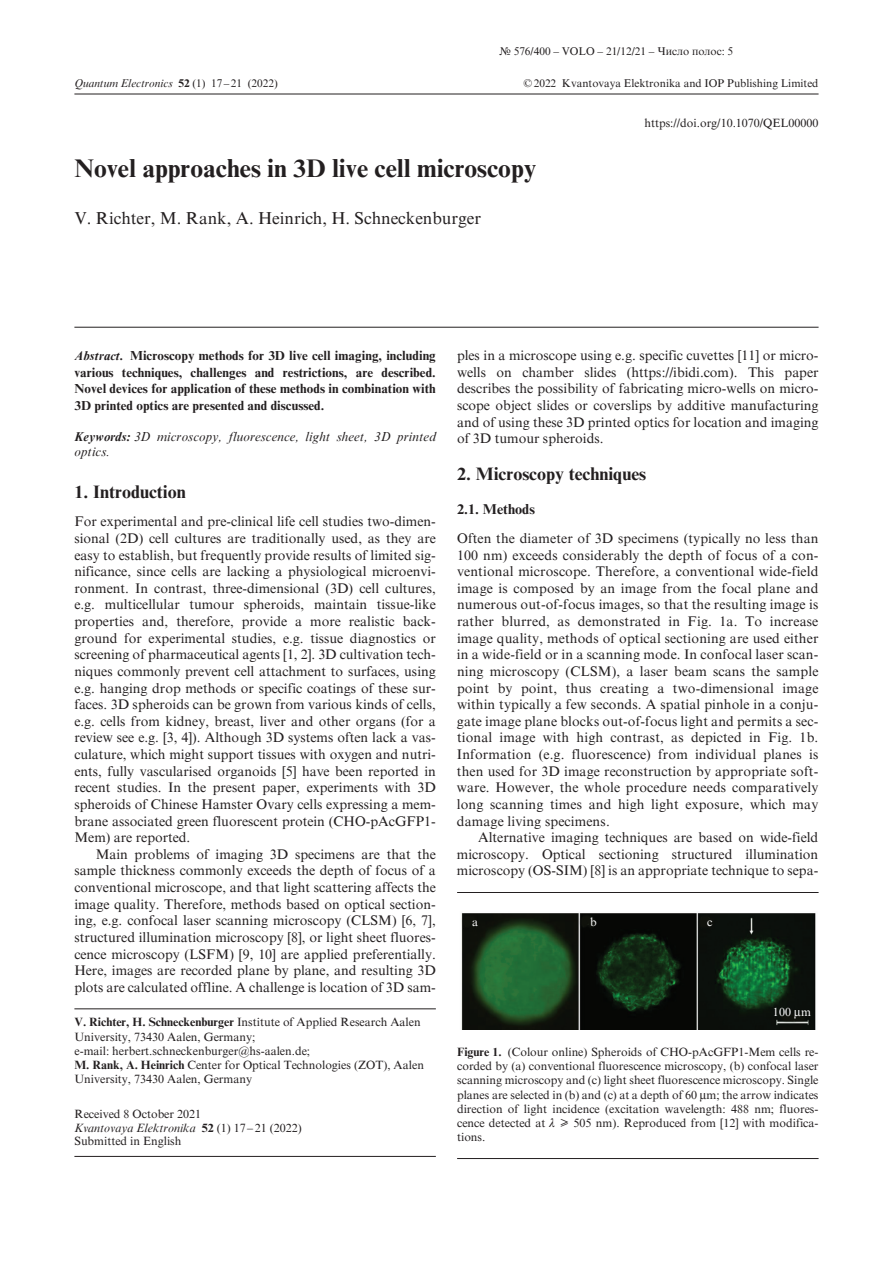
<style>
.page{position:relative;width:893px;height:1263px;background:#fff}
.page>*{position:absolute;margin:0;border:0;box-sizing:border-box;transform-origin:0 0}
.t1{font:700 25.5px "Times QE";color:#231f20}
.t2{font:700 18px "Times QE";color:#231f20}
.t3{font:17.25px "Times QE";color:#231f20}
.t4{font:700 14.25px "Times QE";color:#231f20}
.t5{font:13.95px/16.6px "Times QE";color:#231f20;text-align:justify}
.t6{font:700 13.05px/16.6px "Times QE";letter-spacing:.005em;color:#231f20;text-align:justify}
.t7{font:13.05px/15px "Times QE Inclined";letter-spacing:.005em;color:#231f20}
.t8{font:12px/14.2px "Times QE";color:#231f20}
.t9{font:12px "Times QE Inclined";color:#231f20}
.t10{font:12px "Times QE";color:#fff}
.t11{font:11.25px "Times QE";color:#231f20}
.t12{font:11.25px "Times QE Inclined";color:#231f20}
.s1{font-family:"Times QE";font-weight:700}
.s2{font-family:"Times QE"}
.s3{font-family:"Times QE Bold Inclined";font-weight:400;font-size:12.75px}
.s4{font-family:"Times QE Bold Inclined";font-size:12.75px}
.s5{font-weight:700}
</style>
<div class="page">
<hr style="left:74px;top:94px;width:745px;height:1px;background:#231f20">
<hr style="left:74px;top:327px;width:745px;height:1px;background:#231f20">
<hr style="left:74px;top:1008px;width:362px;height:1px;background:#231f20">
<hr style="left:74px;top:1156px;width:362px;height:1px;background:#231f20">
<hr style="left:457px;top:892px;width:362px;height:1px;background:#231f20">
<hr style="left:457px;top:1158px;width:362px;height:1px;background:#231f20">
<img style="left:461px;top:913px;width:355px;height:117px">
<svg style="left:795px;top:1010px;width:6px;height:8px"></svg>
<p class="t11" style="left:500px;top:45px;width:235px">№ 576/400 – VOLO – 21/12/21 – Число полос: 5</p>
<p class="t12" style="left:74px;top:77px;width:205px">Quantum Electronics <span class="s1">52</span> <span class="s2">(1) 17 –21 (2022)</span></p>
<p class="t11" style="left:524px;top:77px;width:296px">©2022 Kvantovaya Elektronika and IOP Publishing Limited</p>
<h1 class="t1" style="left:74px;top:155px;width:464px">Novel approaches in 3D live cell microscopy</h1>
<p class="t3" style="left:74px;top:208px;width:408px">V. Richter, M. Rank, A. Heinrich, H. Schneckenburger</p>
<p class="t8" style="left:644px;top:116px;width:176px">https://doi.org/10.1070/QEL00000</p>
<p class="t6" style="left:74px;top:347px;width:363px"><span class="s3">Abstract.</span> Microscopy methods for 3D live cell imaging, including various techniques, challenges and restrictions, are described.<br>Novel devices for application of these methods in combination with 3D printed optics are presented and discussed.</p>
<p class="t7" style="left:74px;top:429px;width:363px"><span class="s4">Keywords:</span> 3D microscopy, fluorescence, light sheet, 3D printed optics.</p>
<p class="t2" style="left:74px;top:482px;width:113px">1. Introduction</p>
<p class="t5" style="left:74px;top:513px;width:363px">For experimental and pre-clinical life cell studies two-dimen&shy;sional (2D) cell cultures are traditionally used, as they are easy to establish, but frequently provide results of limited sig&shy;nificance, since cells are lacking a physiological microenvi&shy;ronment. In contrast, three-dimensional (3D) cell cultures, e.g. multicellular tumour spheroids, maintain tissue-like properties and, therefore, provide a more realistic back&shy;ground for experimental studies, e.g. tissue diagnostics or screening of pharmaceutical agents [1, 2]. 3D cultivation tech&shy;niques commonly prevent cell attachment to surfaces, using e.g. hanging drop methods or specific coatings of these sur&shy;faces. 3D spheroids can be grown from various kinds of cells, e.g. cells from kidney, breast, liver and other organs (for a review see e.g. [3, 4]). Although 3D systems often lack a vas&shy;culature, which might support tissues with oxygen and nutri&shy;ents, fully vascularised organoids [5] have been reported in recent studies. In the present paper, experiments with 3D spheroids of Chinese Hamster Ovary cells expressing a mem&shy;brane associated green fluorescent protein (CHO-pAcGFP1- Mem) are reported.</p>
<p class="t5" style="left:74px;top:846px;width:363px;text-indent:21px">Main problems of imaging 3D specimens are that the sample thickness commonly exceeds the depth of focus of a conventional microscope, and that light scattering affects the image quality. Therefore, methods based on optical section&shy;ing, e.g. confocal laser scanning microscopy (CLSM) [6, 7], structured illumination microscopy [8], or light sheet fluores&shy;cence microscopy (LSFM) [9, 10] are applied preferentially.<br>Here, images are recorded plane by plane, and resulting 3D plots are calculated offline. A challenge is location of 3D sam-</p>
<p class="t8" style="left:74px;top:1015px;width:351px"><span class="s5">V. Richter, H. Schneckenburger</span> Institute of Applied Research Aalen University, 73430 Aalen, Germany;<br>e-mail: herbert.schneckenburger@hs-aalen.de;<br><span class="s5">M. Rank, A. Heinrich</span> Center for Optical Technologies (ZOT), Aalen University, 73430 Aalen, Germany</p>
<p class="t8" style="left:74px;top:1107px;width:128px">Received 8 October 2021</p>
<p class="t9" style="left:74px;top:1121px;width:229px">Kvantovaya Elektronika <span class="s1">52</span> <span class="s2">(1) 17–21 (2022)</span></p>
<p class="t8" style="left:74px;top:1134px;width:109px">Submitted in English</p>
<p class="t5" style="left:457px;top:347px;width:363px">ples in a microscope using e.g. specific cuvettes [11] or micro&shy;wells on chamber slides (https://ibidi.com). This paper describes the possibility of fabricating micro-wells on micro&shy;scope object slides or coverslips by additive manufacturing and of using these 3D printed optics for location and imaging of 3D tumour spheroids.</p>
<p class="t2" style="left:457px;top:465px;width:191px">2. Microscopy techniques</p>
<p class="t4" style="left:457px;top:501px;width:79px">2.1. Methods</p>
<p class="t5" style="left:457px;top:530px;width:363px">Often the diameter of 3D specimens (typically no less than 100 nm) exceeds considerably the depth of focus of a con&shy;ventional microscope. Therefore, a conventional wide-field image is composed by an image from the focal plane and numerous out-of-focus images, so that the resulting image is rather blurred, as demonstrated in Fig. 1a. To increase image quality, methods of optical sectioning are used either in a wide-field or in a scanning mode. In confocal laser scan&shy;ning microscopy (CLSM), a laser beam scans the sample point by point, thus creating a two-dimensional image within typically a few seconds. A spatial pinhole in a conju&shy;gate image plane blocks out-of-focus light and permits a sec&shy;tional image with high contrast, as depicted in Fig. 1b.<br>Information (e.g. fluorescence) from individual planes is then used for 3D image reconstruction by appropriate soft&shy;ware. However, the whole procedure needs comparatively long scanning times and high light exposure, which may damage living specimens.</p>
<p class="t5" style="left:457px;top:829px;width:363px;text-indent:21px">Alternative imaging techniques are based on wide-field microscopy. Optical sectioning structured illumination microscopy (OS-SIM) [8] is an appropriate technique to sepa-</p>
<p class="t10" style="left:472px;top:915px;width:7px">a</p>
<p class="t10" style="left:590px;top:915px;width:8px">b</p>
<p class="t10" style="left:707px;top:915px;width:7px">c</p>
<p class="t10" style="left:773px;top:1005px;width:40px">100 m</p>
<p class="t8" style="left:457px;top:1045px;width:363px;text-align:justify"><span class="s5">Figure 1.</span> (Colour online) Spheroids of CHO-pAcGFP1-Mem cells re&shy;corded by (a) conventional fluorescence microscopy, (b) confocal laser scanning microscopy and (c) light sheet fluorescence microscopy. Single planes are selected in (b) and (c) at a depth of 60 m; the arrow indicates direction of light incidence (excitation wavelength: 488 nm; fluores&shy;cence detected at ●</p>
<p class="t8" style="left:574px;top:1116px;width:246px">505 nm). Reproduced from [12] with modifica-</p>
<p class="t8" style="left:457px;top:1130px;width:30px">tions.</p>
</div>
